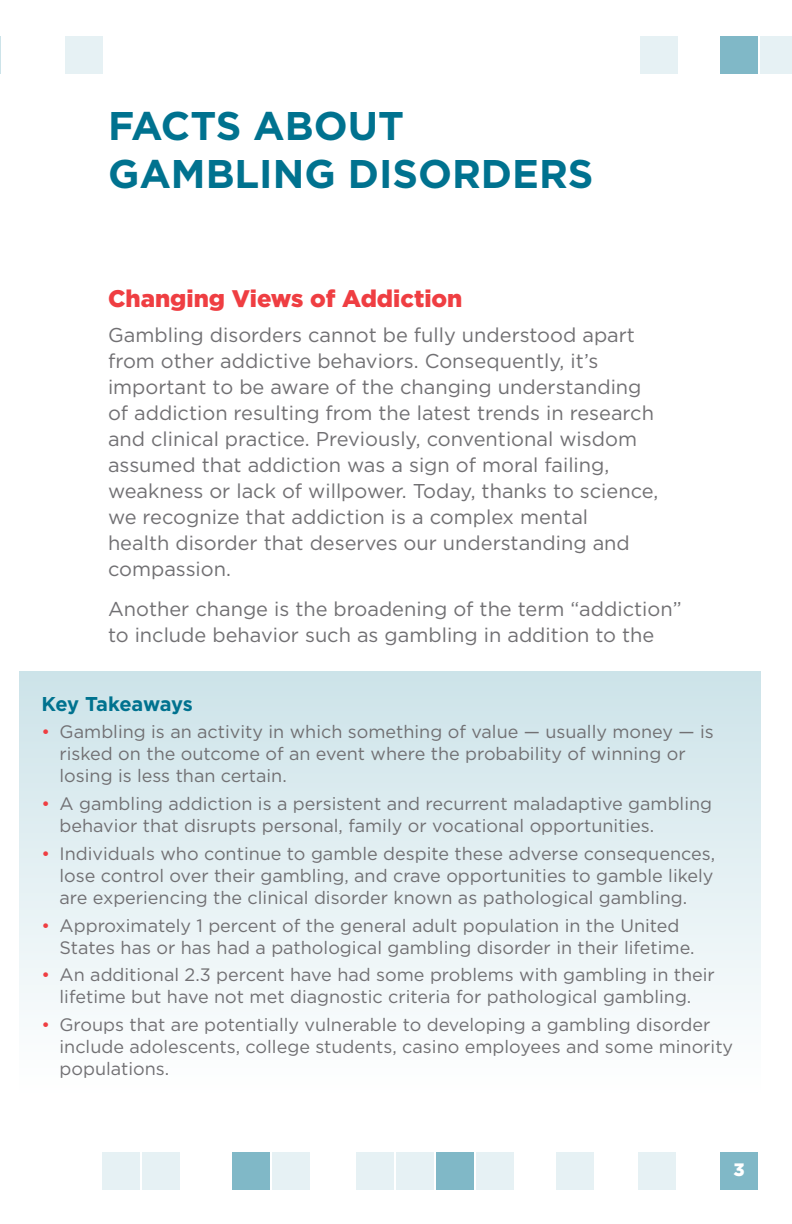
<style>
.page{position:relative;width:792px;height:1224px;background:#fff}
.page>*{position:absolute;margin:0;border:0;box-sizing:border-box;transform-origin:0 0}
.t1{font:700 40px/48px "Gotham";color:#00728f}
.t2{font:900 24px "Gotham";color:#ef3e42}
.t3{font:20px/26px "Gotham";color:#717073}
.t4{font:700 20px "Gotham";letter-spacing:-.02em;color:#00728f}
.t5{font:18px/22px "Gotham";color:#717073}
.t6{font:900 18px "Gotham";color:#fff}
.s1{color:#ef3e42}
</style>
<div class="page">
<div style="left:356px;top:1152px;width:38px;height:38px;background:#e6f1f4"></div>
<div style="left:720px;top:1152px;width:38px;height:38px;background:#80b8c7"></div>
<div style="left:232px;top:1152px;width:38px;height:38px;background:#80b8c7"></div>
<div style="left:720px;top:36px;width:38px;height:38px;background:#80b8c7"></div>
<div style="left:476px;top:1152px;width:38px;height:38px;background:#e6f1f4"></div>
<div style="left:638px;top:1152px;width:38px;height:38px;background:#e6f1f4"></div>
<div style="left:640px;top:36px;width:38px;height:38px;background:#e6f1f4"></div>
<div style="left:142px;top:1152px;width:38px;height:38px;background:#e6f1f4"></div>
<div style="left:396px;top:1152px;width:38px;height:38px;background:#e6f1f4"></div>
<div style="left:272px;top:1152px;width:38px;height:38px;background:#e6f1f4"></div>
<div style="left:760px;top:36px;width:32px;height:38px;background:#e6f1f4"></div>
<div style="left:102px;top:1152px;width:38px;height:38px;background:#e6f1f4"></div>
<div style="left:65px;top:36px;width:38px;height:38px;background:#e6f1f4"></div>
<div style="left:436px;top:1152px;width:38px;height:38px;background:#80b8c7"></div>
<div style="left:556px;top:1152px;width:38px;height:38px;background:#e6f1f4"></div>
<div style="left:20px;top:672px;width:740px;height:426px;background:linear-gradient(to bottom,#cce3e9,#fff)"></div>
<h1 class="t1" style="left:108px;top:102px;width:266px">FACTS ABOUT<br>GAM BLI NG DISO</h1>
<h1 class="t1" style="left:452px;top:150px;width:140px">RDERS</h1>
<h2 class="t2" style="left:108px;top:282px;width:356px">Changing Views of Addiction</h2>
<p class="t3" style="left:108px;top:321px;width:552px">Gambling disorders cannot be fully understood apart from other addictive behaviors. Consequently, it’s important to be aware of the changing understanding of addiction resulting from the latest trends in research and clinical practice. Previously, conventional wisdom assumed that addiction was a sign of moral failing, weakness or lack of willpower. Today, thanks to science, we recognize that addiction is a complex mental<br>health disorder that deserves our understanding and compassion.</p>
<p class="t3" style="left:108px;top:596px;width:575px">Another change is the broadening of the term “addiction” to include behavior such as gambling in addition to the</p>
<p class="t4" style="left:42px;top:690px;width:153px">Key Takeaways</p>
<p class="t5" style="left:60px;top:721px;width:656px;text-indent:-18px"><span class="s1">•</span> Gambling is an activity in which something of value — usually money — is risked on the outcome of an event where the probability of winning or losing is less than certain.</p>
<p class="t5" style="left:60px;top:792px;width:654px;text-indent:-18px"><span class="s1">•</span> A gambling addiction is a persistent and recurrent maladaptive gambling behavior that disrupts personal, family or vocational opportunities.</p>
<p class="t5" style="left:60px;top:842px;width:657px;text-align:justify;text-indent:-18px"><span class="s1">•</span> Individuals who continue to gamble despite these adverse consequences, lose control over their gambling, and crave opportunities to gamble likely are experiencing the clinical disorder known as pathological gambling.</p>
<p class="t5" style="left:60px;top:914px;width:637px;text-indent:-18px"><span class="s1">•</span> Approximately 1 percent of the general adult population in the United<br>States has or has had a pathological gambling disorder in their lifetime.</p>
<p class="t5" style="left:42px;top:964px;width:675px;text-align:center"><span class="s1">•</span> An additional 2.3 percent have had some problems with gambling in their lifetime but have not met diagnostic criteria for pathological gambling.</p>
<p class="t5" style="left:60px;top:1013px;width:675px;text-indent:-18px"><span class="s1">•</span> Groups that are potentially vulnerable to developing a gambling disorder include adolescents, college students, casino employees and some minority populations.</p>
<p class="t6" style="left:733px;top:1157px;width:13px">3</p>
</div>
